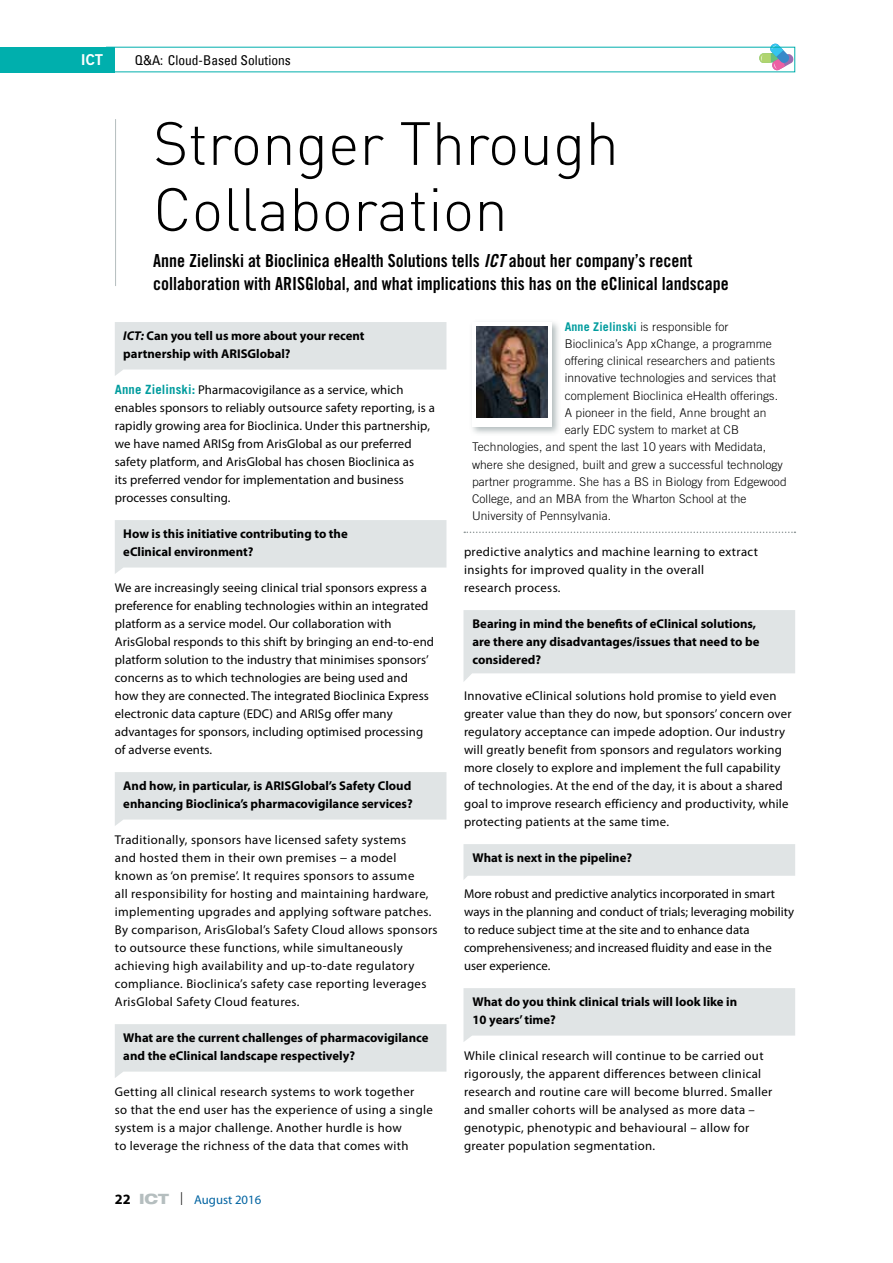
<style>
.page{position:relative;width:893px;height:1263px;background:#fff}
.page>*{position:absolute;margin:0;border:0;box-sizing:border-box;transform-origin:0 0}
.t1{font:300 60px/66px "DIN Pro";color:#000}
.t2{font:18px/22.5px "Trade Gothic LT Std Bd Cn 20";color:#000}
.t3{font:15px "Trade Gothic LT Std Bd 2";color:#fff}
.t4{font:condensed 13.5px "Univers";color:#000}
.t5{font:12.75px/18px "Myriad Pro";letter-spacing:.02em;color:#000}
.t6{font:700 12.75px/18px "Myriad Pro";color:#000}
.t7{font:12.75px/18px "Myriad Pro";color:#000}
.t8{font:12.75px "Myriad Pro";color:#0063a1}
.t9{font:300 12px "Trade Gothic LT Std";letter-spacing:.01em;color:#000}
.s1{font-family:"Trade Gothic LT Std Bd Cn 20 Obl"}
.s2{font-style:italic}
.s3{font-family:"Trade Gothic LT Std";font-weight:700;color:#009c9e}
.s4{font-weight:700;color:#009c9e}
.s5{font-weight:700;font-size:14.25px;color:#000}
.s6{font-family:"Helvetica Neue LT Std";font-weight:800;font-stretch:expanded;font-size:14.25px;color:#b5bebf}
.s7{font-family:"Helvetica Neue LT Std";font-weight:100;font-size:18px;color:#000}
</style>
<div class="page">
<svg style="left:759px;top:43px;width:35px;height:27px"></svg>
<div style="left:0;top:47px;width:115px;height:25px;background:#00afad"></div>
<hr style="left:115px;top:119px;width:1px;height:167px;background:#b5bebf">
<svg style="left:115px;top:322px;width:331px;height:54px;background:#e3e7e8"></svg>
<svg style="left:115px;top:520px;width:331px;height:54px;background:#e3e7e8"></svg>
<svg style="left:115px;top:772px;width:331px;height:54px;background:#e3e7e8"></svg>
<svg style="left:115px;top:1024px;width:331px;height:54px;background:#e3e7e8"></svg>
<svg style="left:463px;top:988px;width:332px;height:54px;background:#e3e7e8"></svg>
<svg style="left:463px;top:610px;width:332px;height:72px;background:#e3e7e8"></svg>
<svg style="left:463px;top:844px;width:332px;height:36px;background:#e3e7e8"></svg>
<svg style="left:472px;top:322px;width:87px;height:112px"></svg>
<div style="left:472px;top:322px;width:80px;height:104px;background:#fff"></div>
<img style="left:476px;top:326px;width:72px;height:92px">
<svg style="left:464px;top:531px;width:331px;height:2px"></svg>
<p class="t3" style="left:81px;top:50px;width:24px">ICT</p>
<p class="t4" style="left:135px;top:52px;width:158px">Q&amp;A: Cloud-Based Solutions</p>
<h1 class="t1" style="left:153px;top:105px;width:467px">Stronger Through<br>Collaboration</h1>
<h2 class="t2" style="left:153px;top:249px;width:577px">Anne Zielinski at Bioclinica eHealth Solutions tells <span class="s1">ICT</span> about her company’s recent collaboration with ARISGlobal, and what implications this has on the eClinical landscape</h2>
<p class="t6" style="left:123px;top:327px;width:243px"><span class="s2">ICT:</span> Can you tell us more about your recent partnership with ARISGlobal?</p>
<p class="t5" style="left:115px;top:381px;width:322px"><span class="s3">Anne Zielinski:</span> Pharmacovigilance as a service, which enables sponsors to reliably outsource safety reporting, is a rapidly growing area for Bioclinica. Under this partnership, we have named ARISg from ArisGlobal as our preferred safety platform, and ArisGlobal has chosen Bioclinica as<br>its preferred vendor for implementation and business processes consulting.</p>
<p class="t6" style="left:123px;top:525px;width:226px">How is this initiative contributing to the eClinical environment?</p>
<p class="t5" style="left:115px;top:579px;width:321px">We are increasingly seeing clinical trial sponsors express a preference for enabling technologies within an integrated platform as a service model. Our collaboration with ArisGlobal responds to this shift by bringing an end-to-end platform solution to the industry that minimises sponsors’ concerns as to which technologies are being used and how they are connected. The integrated Bioclinica Express electronic data capture (EDC) and ARISg offer many advantages for sponsors, including optimised processing of adverse events.</p>
<p class="t6" style="left:123px;top:777px;width:291px">And how, in particular, is ARISGlobal’s Safety Cloud enhancing Bioclinica’s pharmacovigilance services?</p>
<p class="t5" style="left:115px;top:831px;width:324px">Traditionally, sponsors have licensed safety systems<br>and hosted them in their own premises − a model known as ‘on premise’. It requires sponsors to assume<br>all responsibility for hosting and maintaining hardware, implementing upgrades and applying software patches.<br>By comparison, ArisGlobal’s Safety Cloud allows sponsors to outsource these functions, while simultaneously achieving high availability and up-to-date regulatory compliance. Bioclinica’s safety case reporting leverages ArisGlobal Safety Cloud features.</p>
<p class="t6" style="left:123px;top:1029px;width:307px">What are the current challenges of pharmacovigilance and the eClinical landscape respectively?</p>
<p class="t5" style="left:115px;top:1083px;width:320px">Getting all clinical research systems to work together<br>so that the end user has the experience of using a single system is a major challenge. Another hurdle is how<br>to leverage the richness of the data that comes with</p>
<p class="t9" style="left:565px;top:319px;width:165px"><span class="s4">Anne Zielinski</span> is responsible for</p>
<p class="t9" style="left:565px;top:337px;width:209px">Bioclinica’s App xChange, a programme</p>
<p class="t9" style="left:565px;top:354px;width:212px">offering clinical researchers and patients</p>
<p class="t9" style="left:565px;top:371px;width:213px">innovative technologies and services that</p>
<p class="t9" style="left:565px;top:388px;width:215px">complement Bioclinica eHealth offerings.</p>
<p class="t9" style="left:565px;top:406px;width:203px">A pioneer in the field, Anne brought an</p>
<p class="t9" style="left:565px;top:423px;width:176px">early EDC system to market at CB</p>
<p class="t9" style="left:472px;top:440px;width:296px">Technologies, and spent the last 10 years with Medidata,</p>
<p class="t9" style="left:472px;top:457px;width:312px">where she designed, built and grew a successful technology</p>
<p class="t9" style="left:472px;top:474px;width:316px">partner programme. She has a BS in Biology from Edgewood</p>
<p class="t9" style="left:472px;top:492px;width:276px">College, and an MBA from the Wharton School at the</p>
<p class="t9" style="left:472px;top:509px;width:141px">University of Pennsylvania.</p>
<p class="t5" style="left:464px;top:543px;width:296px">predictive analytics and machine learning to extract insights for improved quality in the overall<br>research process.</p>
<p class="t6" style="left:472px;top:615px;width:288px">Bearing in mind the benefits of eClinical solutions, are there any disadvantages/issues that need to be considered?</p>
<p class="t5" style="left:464px;top:687px;width:329px">Innovative eClinical solutions hold promise to yield even greater value than they do now, but sponsors’ concern over regulatory acceptance can impede adoption. Our industry will greatly benefit from sponsors and regulators working more closely to explore and implement the full capability of technologies. At the end of the day, it is about a shared goal to improve research efficiency and productivity, while protecting patients at the same time.</p>
<p class="t6" style="left:472px;top:849px;width:161px">What is next in the pipeline?</p>
<p class="t7" style="left:464px;top:885px;width:332px">More robust and predictive analytics incorporated in smart ways in the planning and conduct of trials; leveraging mobility to reduce subject time at the site and to enhance data comprehensiveness; and increased fluidity and ease in the user experience.</p>
<p class="t6" style="left:472px;top:993px;width:266px">What do you think clinical trials will look like in<br>10 years’ time?</p>
<p class="t5" style="left:464px;top:1047px;width:310px">While clinical research will continue to be carried out rigorously, the apparent differences between clinical research and routine care will become blurred. Smaller and smaller cohorts will be analysed as more data – genotypic, phenotypic and behavioural – allow for greater population segmentation.</p>
<p class="t8" style="left:115px;top:1192px;width:148px"><span class="s5">22</span> <span class="s6">ICT</span> <span class="s7">l</span> August 2016</p>
</div>
